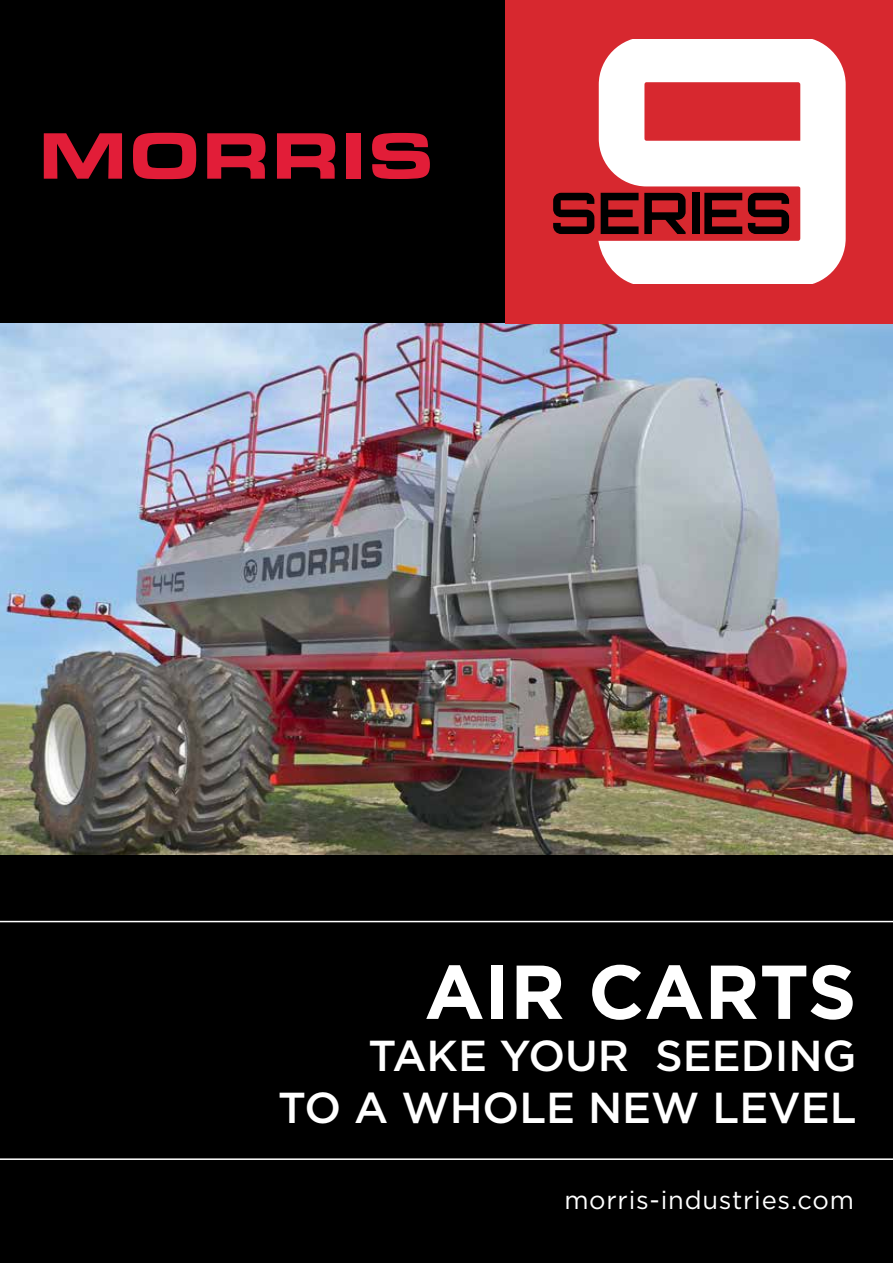
<style>
.page{position:relative;width:893px;height:1263px;background:#000}
.page>*{position:absolute;margin:0;border:0;box-sizing:border-box;transform-origin:0 0}
.t1{font:700 76.2px "Gotham";color:#fff}
.t2{font:900 68.1px "Eurostile Ext";color:#e21d38}
.t3{font:500 43.2px/51.9px "Gotham";color:#fff;text-align:right}
.t4{font:25.5px "Gotham";letter-spacing:.03em;color:#fff}
</style>
<div class="page">
<hr style="left:456px;top:121px;width:1px;height:72px;background:#fff">
<hr style="left:36px;top:121px;width:1px;height:72px;background:#fff">
<hr style="left:36px;top:203px;width:401px;height:1px;background:#fff">
<hr style="left:342px;top:121px;width:95px;height:1px;background:#fff">
<hr style="left:36px;top:121px;width:94px;height:1px;background:#fff">
<img style="left:0;top:323px;width:893px;height:532px">
<div style="left:506px;top:0;width:387px;height:323px;background:#d7282f"></div>
<svg style="left:598px;top:40px;width:248px;height:243px;fill:#fff"></svg>
<svg style="left:553px;top:193px;width:41px;height:41px"></svg>
<svg style="left:601px;top:193px;width:85px;height:41px"></svg>
<div style="left:692px;top:193px;width:7px;height:41px;background:#000"></div>
<svg style="left:704px;top:193px;width:38px;height:41px"></svg>
<svg style="left:748px;top:193px;width:41px;height:41px"></svg>
<svg style="left:0;top:921px;width:893px;height:239px"></svg>
<h2 class="t2" style="left:38px;top:105px;width:398px">MORRIS</h2>
<h1 class="t1" style="left:424px;top:941px;width:434px">AIR CARTS</h1>
<p class="t3" style="left:278px;top:1029px;width:580px">TAKE YOUR SEEDING<br>TO A WHOLE NEW LEVEL</p>
<p class="t4" style="left:564px;top:1183px;width:291px">morris-industries.com</p>
</div>
